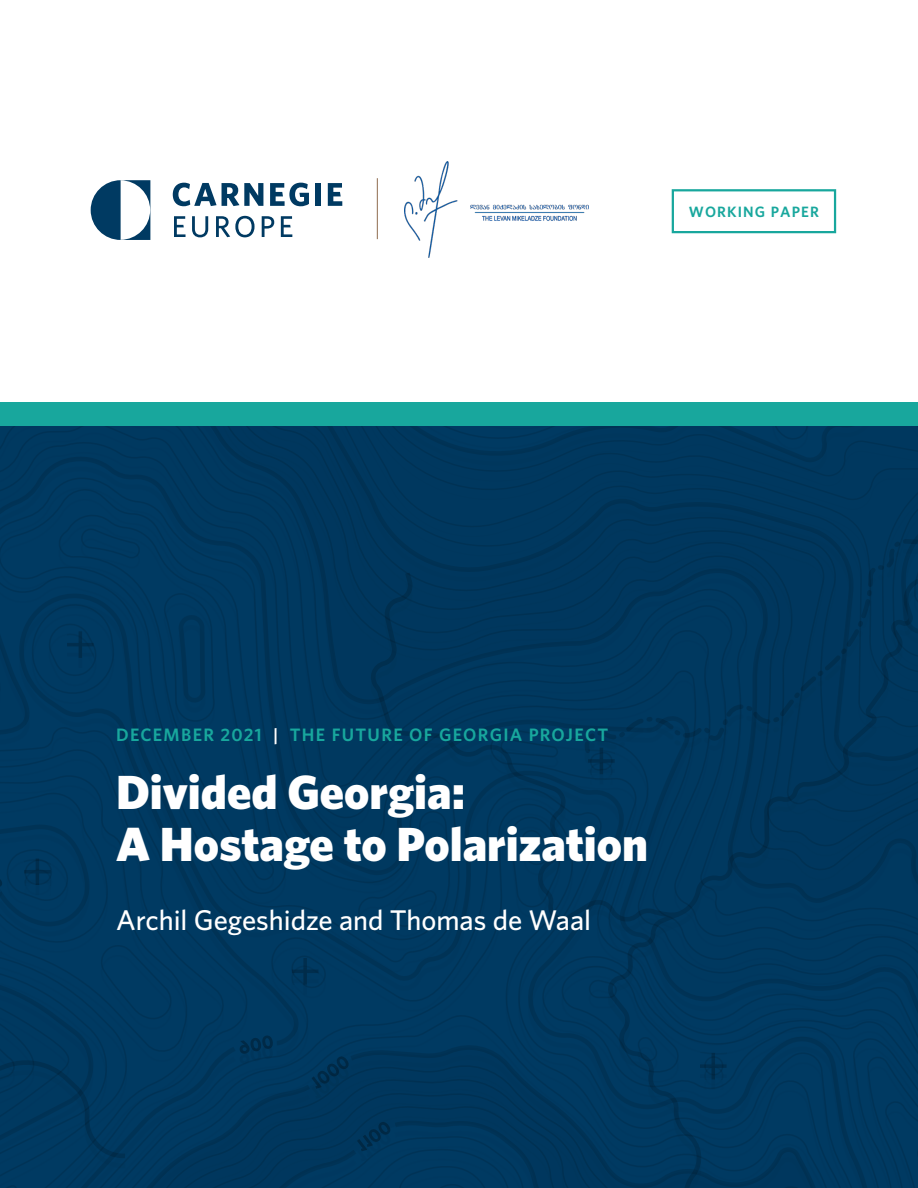
<style>
.page{position:relative;width:918px;height:1188px;background:#fff}
.page>*{position:absolute;margin:0;border:0;box-sizing:border-box;transform-origin:0 0}
.t1{font:900 48px/52.5px "Whitney";color:#fff}
.t2{font:500 28.5px "Whitney";color:#fff}
.t3{font:600 18px "Whitney";letter-spacing:.07em;color:#18a79d}
.t4{font:600 15px "Whitney";letter-spacing:.075em;color:#18a79d}
.s1{color:#fff}
</style>
<div class="page">
<div style="left:0;top:403px;width:918px;height:785px;background:#003a62"></div>
<div style="left:672px;top:189px;width:164px;height:44px;border:2px solid #18a79d"></div>
<div style="left:0;top:402px;width:918px;height:24px;background:#18a79d"></div>
<svg style="left:173px;top:183px;width:90px;height:23px"></svg>
<svg style="left:270px;top:183px;width:39px;height:23px"></svg>
<div style="left:315px;top:183px;width:6px;height:23px;background:#003a62"></div>
<svg style="left:328px;top:183px;width:14px;height:23px"></svg>
<svg style="left:174px;top:216px;width:12px;height:21px"></svg>
<svg style="left:192px;top:216px;width:16px;height:21px"></svg>
<svg style="left:216px;top:216px;width:39px;height:21px"></svg>
<svg style="left:262px;top:216px;width:12px;height:21px"></svg>
<svg style="left:281px;top:216px;width:11px;height:21px"></svg>
<svg style="left:91px;top:180px;width:59px;height:60px"></svg>
<hr style="left:377px;top:178px;width:1px;height:61px;background:#8e6c4f">
<img style="left:404px;top:161px;width:184px;height:96px">
<p class="t4" style="left:689px;top:202px;width:132px">WORKING PAPER</p>
<p class="t3" style="left:116px;top:723px;width:494px">DECEMBER 2021 <span class="s1">|</span> THE FUTURE OF GEORGIA PROJECT</p>
<p class="t1" style="left:116px;top:764px;width:534px">Divided Georgia:<br>A Hostage to Polarization</p>
<p class="t2" style="left:116px;top:901px;width:477px">Archil Gegeshidze and Thomas de Waal</p>
</div>
